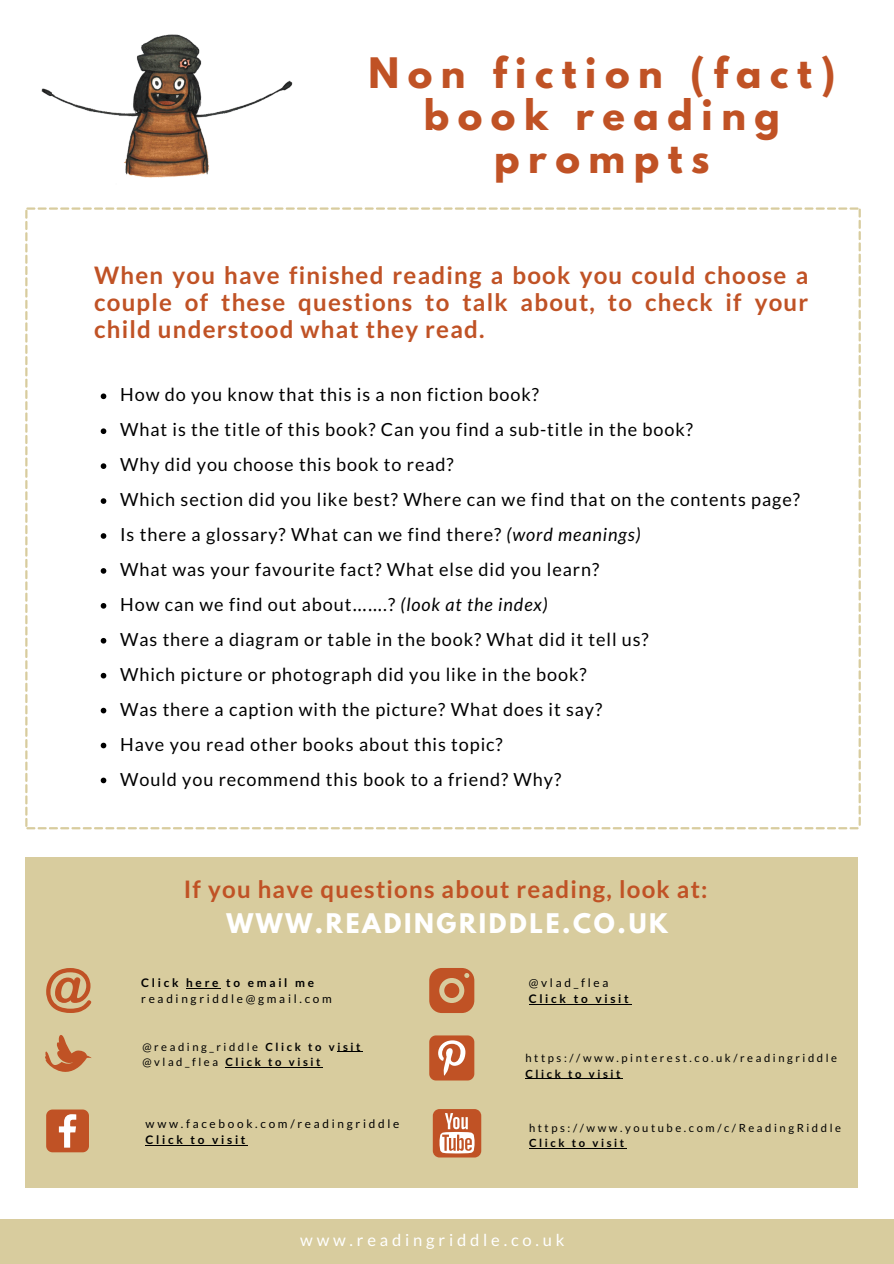
<style>
.page{position:relative;width:894px;height:1264px;background:#fff}
.page>*{position:absolute;margin:0;border:0;box-sizing:border-box;transform-origin:0 0}
.t1{font:700 37.2px/42.2px "League Spartan";letter-spacing:.23em;color:#c05225;text-align:center}
.t2{font:700 24px/27px "Lato";letter-spacing:.05em;color:#c05225;text-align:justify}
.t3{font:700 24px "League Spartan";letter-spacing:.11em;color:#fff}
.t4{font:18px "Lato";letter-spacing:.05em;color:#000}
.t5{font:16.5px "Lato";letter-spacing:.23em;color:#fff}
.t6{font:11.85px "Lato";letter-spacing:.23em;color:#000}
.t7{font:700 11.85px "Lato";letter-spacing:.23em;color:#000}
.t8{font:11.25px "Lato";letter-spacing:.23em;color:#000}
.t9{font:700 11.25px "Lato";letter-spacing:.23em;color:#000}
.s1{font-style:italic}
.s2{font-family:"Noto Sans Gurmukhi"}
.s3{font-weight:700}
.s4{font-weight:400}
</style>
<div class="page">
<div style="left:0;top:1219px;width:893px;height:44px;background:#d8cc9e"></div>
<div style="left:25px;top:857px;width:832px;height:330px;background:#d8cc9e"></div>
<img style="left:41px;top:34px;width:252px;height:144px">
<svg style="left:429px;top:1035px;width:45px;height:45px"></svg>
<svg style="left:46px;top:968px;width:45px;height:45px"></svg>
<svg style="left:46px;top:1109px;width:43px;height:43px"></svg>
<svg style="left:429px;top:968px;width:45px;height:45px"></svg>
<svg style="left:45px;top:1035px;width:47px;height:37px"></svg>
<hr style="left:186px;top:988px;width:35px;height:1px;background:#000">
<svg style="left:337px;top:1051px;width:26px;height:1px"></svg>
<hr style="left:225px;top:1066px;width:72px;height:1px;background:#000">
<hr style="left:146px;top:1144px;width:102px;height:1px;background:#000">
<hr style="left:528px;top:1004px;width:103px;height:1px;background:#000">
<hr style="left:525px;top:1078px;width:98px;height:1px;background:#000">
<div style="left:432px;top:1109px;width:49px;height:48px;background:#c05225;border-radius:7px"></div>
<svg style="left:439px;top:1113px;width:35px;height:40px"></svg>
<hr style="left:529px;top:1147px;width:97px;height:1px;background:#000">
<svg style="left:25px;top:207px;width:835px;height:622px"></svg>
<p class="t1" style="left:368px;top:57px;width:468px">Non fiction (fact) book reading prompts</p>
<p class="t2" style="left:94px;top:261px;width:715px">When you have finished reading a book you could choose a couple of these questions to talk about, to check if your child understood what they read.</p>
<p class="t4" style="left:120px;top:383px;width:420px">How do you know that this is a non fiction book?</p>
<p class="t4" style="left:120px;top:418px;width:574px">What is the title of this book? Can you find a sub-title in the book?</p>
<p class="t4" style="left:120px;top:453px;width:335px">Why did you choose this book to read?</p>
<p class="t4" style="left:120px;top:488px;width:681px">Which section did you like best? Where can we find that on the contents page?</p>
<p class="t4" style="left:120px;top:523px;width:522px">Is there a glossary? What can we find there? <span class="s1">(word meanings)</span></p>
<p class="t4" style="left:120px;top:558px;width:480px">What was your favourite fact? What else did you learn?</p>
<p class="t4" style="left:120px;top:593px;width:429px">How can we find out about<span class="s2">……</span>.? <span class="s1">(look at the index)</span></p>
<p class="t4" style="left:120px;top:628px;width:530px">Was there a diagram or table in the book? What did it tell us?</p>
<p class="t4" style="left:120px;top:663px;width:468px">Which picture or photograph did you like in the book?</p>
<p class="t4" style="left:120px;top:698px;width:483px">Was there a caption with the picture? What does it say?</p>
<p class="t4" style="left:120px;top:732px;width:384px">Have you read other books about this topic?</p>
<p class="t4" style="left:120px;top:767px;width:442px">Would you recommend this book to a friend? Why?</p>
<p class="t2" style="left:184px;top:874px;width:525px">If you have questions about reading, look at:</p>
<p class="t3" style="left:226px;top:910px;width:443px">WWW.READINGRIDDLE.CO.UK</p>
<p class="t7" style="left:141px;top:975px;width:174px">Click here to email me</p>
<p class="t6" style="left:141px;top:991px;width:192px">readingriddle@gmail.com</p>
<p class="t8" style="left:142px;top:1039px;width:219px">@reading_riddle <span class="s3">Click to visit</span></p>
<p class="t9" style="left:142px;top:1054px;width:179px"><span class="s4">@vlad_flea</span> Click to visit</p>
<p class="t6" style="left:146px;top:1116px;width:255px">www.facebook.com/readingriddle</p>
<p class="t7" style="left:146px;top:1132px;width:101px">Click to visit</p>
<p class="t6" style="left:528px;top:975px;width:81px">@vlad_flea</p>
<p class="t7" style="left:528px;top:991px;width:101px">Click to visit</p>
<p class="t8" style="left:525px;top:1051px;width:313px">https://www.pinterest.co.uk/readingriddle</p>
<p class="t9" style="left:525px;top:1066px;width:97px">Click to visit</p>
<p class="t8" style="left:529px;top:1120px;width:313px">https://www.youtube.com/c/ReadingRiddle</p>
<p class="t9" style="left:529px;top:1135px;width:97px">Click to visit</p>
<p class="t5" style="left:300px;top:1230px;width:266px">www.readingriddle.co.uk</p>
</div>
